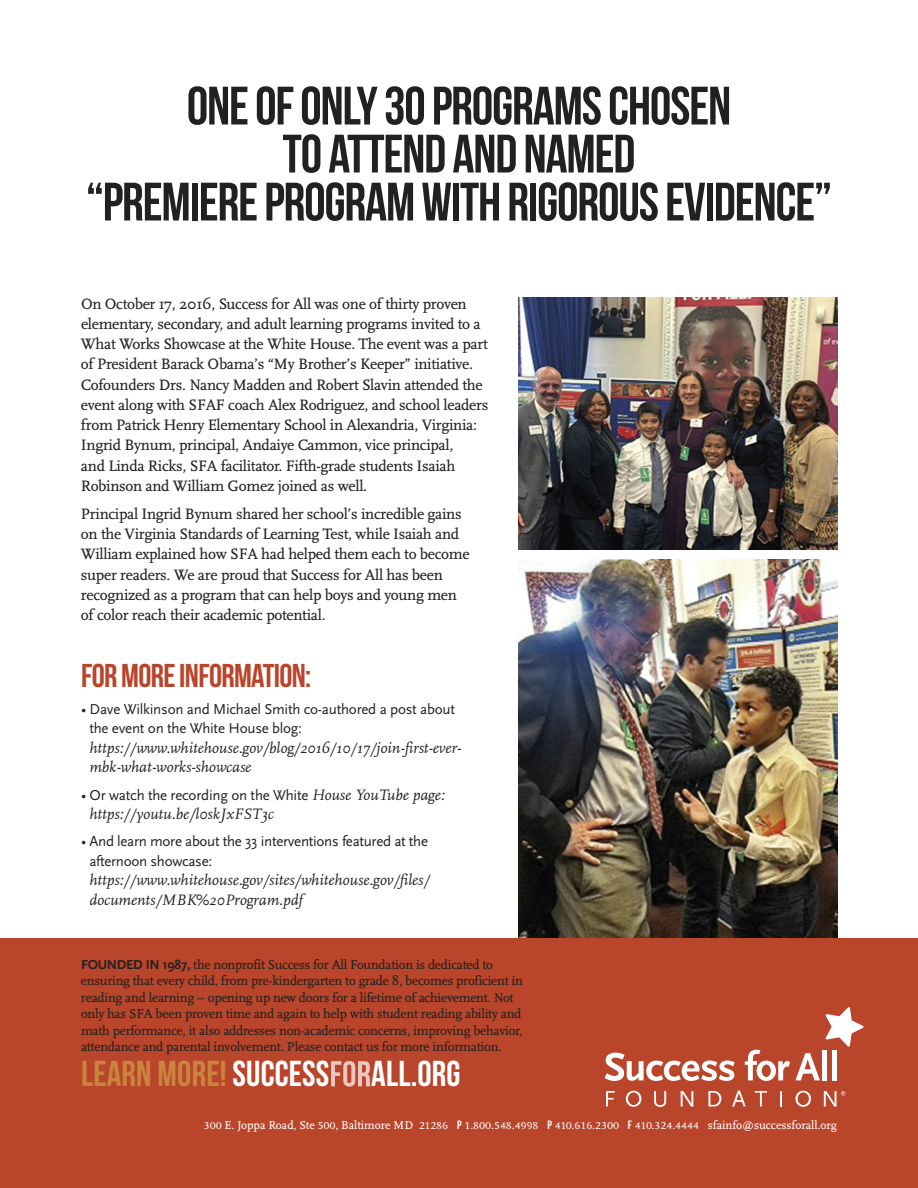
<style>
.page{position:relative;width:918px;height:1188px;background:#fff}
.page>*{position:absolute;margin:0;border:0;box-sizing:border-box;transform-origin:0 0}
.t1{font:54px/48px "Bebas Neue";letter-spacing:-.02em;color:#212120;text-align:center}
.t2{font:36px "Bebas Neue";letter-spacing:.005em;color:#fff}
.t3{font:33px "Bebas Neue";letter-spacing:-.02em;color:#b9452b}
.t4{font:15.75px/20.2px "AD Scala Romein";letter-spacing:-.02em;color:#212120}
.t5{font:italic 15.75px/19.5px "AD Scala";color:#212120}
.t6{font:15px/19.5px "AD Scala Sans Romein";letter-spacing:-.015em;color:#212120}
.t7{font:13.5px/16.5px "AD Scala Romein";letter-spacing:-.02em;color:#212120}
.t8{font:12px "AD Scala Tab Romein";letter-spacing:-.005em;color:#fff}
.s1{font-family:"AD Scala";font-style:italic;font-size:15.75px}
.s2{font-family:"AD Scala Sans";font-weight:700}
.s3{color:#cb843e}
.s4{font-family:"Bebas Neue"}
</style>
<div class="page">
<img style="left:519px;top:559px;width:318px;height:379px">
<img style="left:519px;top:297px;width:318px;height:252px">
<div style="left:0;top:938px;width:918px;height:250px;background:#b9452b"></div>
<svg style="left:605px;top:1053px;width:130px;height:28px"></svg>
<div style="left:822px;top:1050px;width:5px;height:30px;background:#fff"></div>
<hr style="left:832px;top:1050px;width:4px;height:30px;background:#fff">
<svg style="left:606px;top:1091px;width:9px;height:15px"></svg>
<svg style="left:626px;top:1091px;width:15px;height:16px"></svg>
<svg style="left:654px;top:1091px;width:12px;height:16px"></svg>
<svg style="left:681px;top:1091px;width:12px;height:16px"></svg>
<svg style="left:708px;top:1091px;width:13px;height:15px"></svg>
<svg style="left:732px;top:1091px;width:14px;height:15px"></svg>
<svg style="left:755px;top:1091px;width:12px;height:15px"></svg>
<svg style="left:780px;top:1091px;width:2px;height:15px"></svg>
<svg style="left:795px;top:1091px;width:16px;height:16px"></svg>
<svg style="left:824px;top:1091px;width:22px;height:16px"></svg>
<svg style="left:826px;top:1007px;width:38px;height:40px"></svg>
<svg style="left:745px;top:1050px;width:75px;height:31px"></svg>
<svg style="left:331px;top:1061px;width:39px;height:26px"></svg>
<h1 class="t1" style="left:86px;top:82px;width:748px">ONEOFONLY30PROGRAMSCHOSEN<br>TO ATTEND AND NAMED “PREMIEREPROGRAMWITH RIGOROUSEVIDENCE”</h1>
<p class="t4" style="left:81px;top:295px;width:409px">On October 17, 2016, Success for All was one of thirty proven elementary, secondary, and adult learning programs invited to a What Works Showcase at the White House. The event was a part of President Barack Obama’s “My Brother’s Keeper” initiative.<br>Cofounders Drs. Nancy Madden and Robert Slavin attended the event along with SFAF coach Alex Rodriguez, and school leaders from Patrick Henry Elementary School in Alexandria, Virginia:<br>Ingrid Bynum, principal, Andaiye Cammon, vice principal,<br>and Linda Ricks, SFA facilitator. Fifth-grade students Isaiah Robinson and William Gomez joined as well.</p>
<p class="t4" style="left:81px;top:505px;width:390px">Principal Ingrid Bynum shared her school’s incredible gains on the Virginia Standards of Learning Test, while Isaiah and William explained how SFA had helped them each to become super readers. We are proud that Success for All has been recognized as a program that can help boys and young men of color reach their academic potential.</p>
<h3 class="t3" style="left:81px;top:656px;width:232px">FORMOREINFORMATION:</h3>
<p class="t6" style="left:89px;top:701px;width:367px;text-indent:-8px">• Dave Wilkinson and Michael Smith co-authored a post about the event on the White House blog:</p>
<p class="t5" style="left:89px;top:739px;width:373px">https://www.whitehouse.gov/blog/2016/10/17/join-first-ever&shy;mbk-what-works-showcase</p>
<p class="t6" style="left:81px;top:786px;width:365px">• Or watch the recording on the White <span class="s1">House YouTube page:</span></p>
<p class="t5" style="left:89px;top:805px;width:186px">https://youtu.be/l0skJxFST3c</p>
<p class="t6" style="left:89px;top:833px;width:340px;text-indent:-8px">• And learn more about the 33 interventions featured at the afternoon showcase:</p>
<p class="t5" style="left:89px;top:871px;width:342px">https://www.whitehouse.gov/sites/whitehouse.gov/files/ documents/MBK%20Program.pdf</p>
<p class="t7" style="left:81px;top:957px;width:443px"><span class="s2">FOUNDED IN 1987,</span> the nonprofit Success for All Foundation is dedicated to ensuring that every child, from pre-kindergarten to grade 8, becomes proficient in reading and learning – opening up new doors for a lifetime of achievement. Not only has SFA been proven time and again to help with student reading ability and math performance, it also addresses non-academic concerns, improving behavior, attendance and parental involvement. Please contact us for more information.</p>
<h2 class="t2" style="left:81px;top:1053px;width:381px"><span class="s3">LEARN MORE!</span> SUCCESS ALL.ORG</h2>
<p class="t8" style="left:204px;top:1121px;width:635px">300 E. Joppa Road, Ste 500, Baltimore MD 21286 <span class="s4">P</span> 1.800.548.4998 <span class="s4">P</span> 410.616.2300 <span class="s4">F</span> 410.324.4444 sfainfo@successforall.org</p>
</div>
